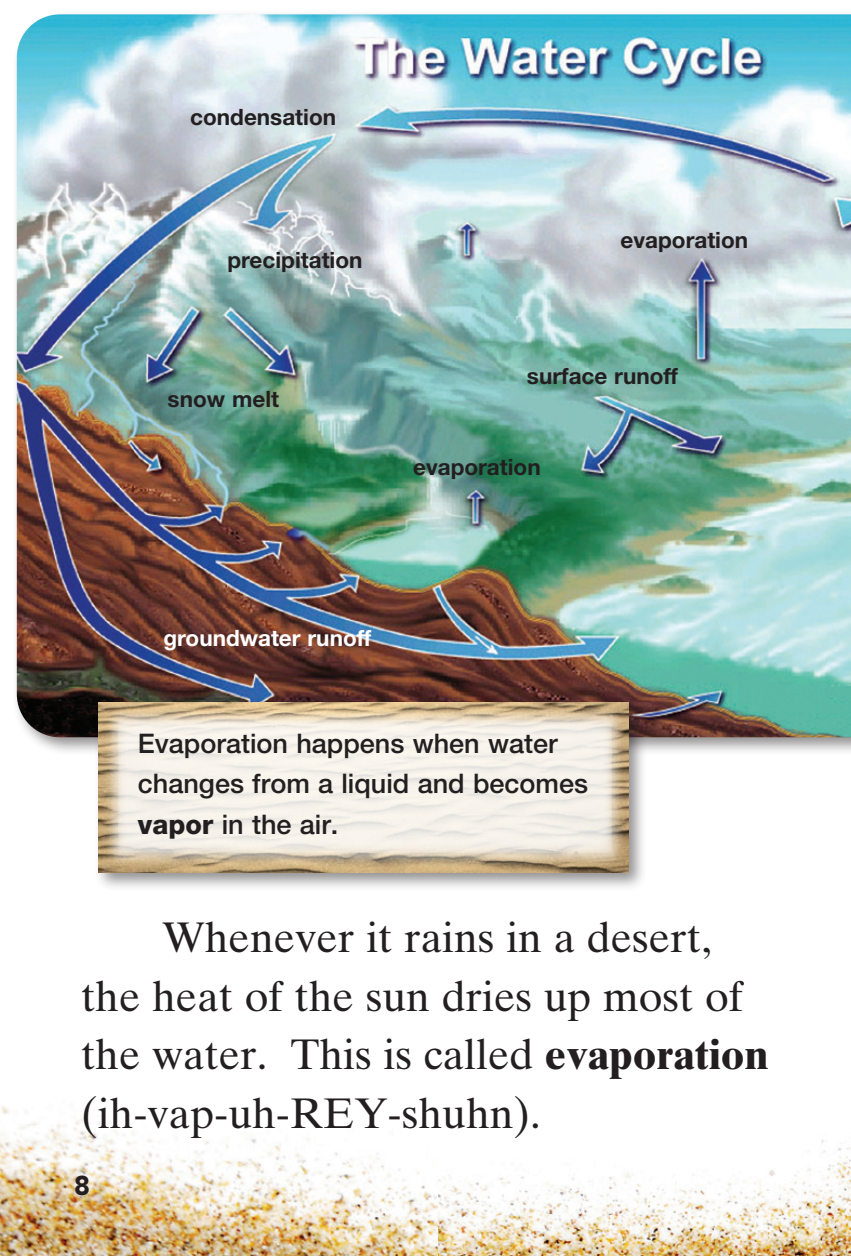
<style>
.page{position:relative;width:851px;height:1256px;background:#fff}
.page>*{position:absolute;margin:0;border:0;box-sizing:border-box;transform-origin:0 0}
.t1{font:42.75px/58.5px "Times Ten LT Std";color:#231f20}
.t2{font:500 27px/40.5px "Helvetica Neue LT Std";color:#231f20}
.t3{font:900 27px "Avenir LT Std";color:#231f20}
.t4{font:700 22.5px "Helvetica Neue LT Std";color:#231f20}
.t5{font:700 22.5px "Helvetica Neue LT Std";color:#fff}
.s1{font-weight:800}
.s2{font-weight:700}
</style>
<div class="page">
<img style="left:0;top:1106px;width:438px;height:150px">
<img style="left:438px;top:1139px;width:412px;height:117px">
<div style="left:12px;top:9px;width:838px;height:748px;background:#231f20;opacity:.5"></div>
<img style="left:17px;top:14px;width:833px;height:723px">
<div style="left:94px;top:697px;width:554px;height:194px;background:#231f20;opacity:.5"></div>
<img style="left:99px;top:702px;width:529px;height:170px">
<div style="left:103px;top:706px;width:523px;height:162px;background:#fff;opacity:.75"></div>
<svg style="left:118px;top:720px;width:493px;height:133px;background:#f3eee7"></svg>
<p class="t4" style="left:190px;top:103px;width:147px">condensation</p>
<p class="t4" style="left:227px;top:246px;width:136px">precipitation</p>
<p class="t4" style="left:168px;top:385px;width:113px">snow melt</p>
<p class="t4" style="left:620px;top:225px;width:129px">evaporation</p>
<p class="t4" style="left:527px;top:362px;width:153px">surface runoff</p>
<p class="t4" style="left:413px;top:452px;width:129px">evaporation</p>
<p class="t5" style="left:163px;top:624px;width:209px">groundwater runoff</p>
<p class="t2" style="left:138px;top:722px;width:451px">Evaporation happens when water changes from a liquid and becomes <span class="s1">vapor</span> in the air.</p>
<p class="t1" style="left:81px;top:908px;width:689px;text-indent:81px">Whenever it rains in a desert, the heat of the sun dries up most of the water. This is called <span class="s2">evaporation </span>(ih-vap-uh-REY-shuhn).</p>
<p class="t3" style="left:74px;top:1169px;width:17px">8</p>
</div>
